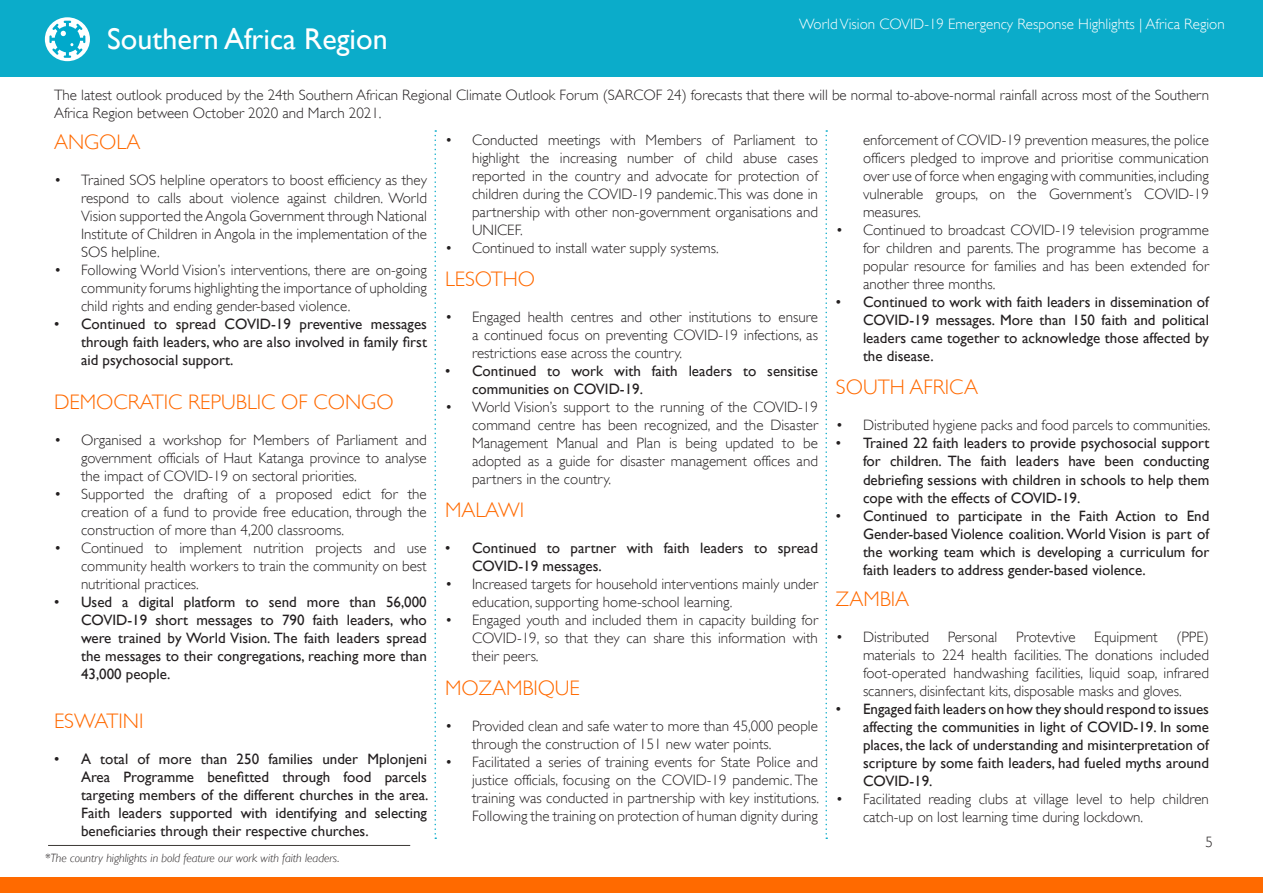
<style>
.page{position:relative;width:1263px;height:893px;background:#fff}
.page>*{position:absolute;margin:0;border:0;box-sizing:border-box;transform-origin:0 0}
.t1{font:30px "Gill Sans";color:#fff}
.t2{font:300 21px "Gill Sans";color:#ff6a00}
.t3{font:300 15px/18px "Gill Sans";color:#231f20;text-align:justify}
.t4{font:15px/18px "Gill Sans";color:#231f20;text-align:justify}
.t5{font:300 15px "Gill Sans";color:#fff}
.t6{font:italic 300 12px "Gill Sans";color:#231f20}
</style>
<div class="page">
<div style="left:0;top:877px;width:1263px;height:16px;background:#ff6a00"></div>
<hr style="left:48px;top:845px;width:362px;height:1px;background:#3c3835">
<div style="left:0;top:0;width:1263px;height:77px;background:#0bacca"></div>
<svg style="left:45px;top:17px;width:45px;height:44px"></svg>
<svg style="left:49px;top:21px;width:36px;height:37px"></svg>
<svg style="left:434px;top:130px;width:2px;height:709px"></svg>
<svg style="left:825px;top:130px;width:2px;height:709px"></svg>
<p class="t1" style="left:107px;top:21px;width:282px">Southern Africa Region</p>
<p class="t5" style="left:799px;top:15px;width:427px">World Vision COVID-19 Emergency Response Highlights | Africa Region</p>
<p class="t3" style="left:54px;top:85px;width:1156px">The latest outlook produced by the 24th Southern African Regional Climate Outlook Forum (SARCOF 24) forecasts that there will be normal to-above-normal rainfall across most of the Southern<br>Africa Region between October 2020 and March 2021.</p>
<p class="t2" style="left:54px;top:130px;width:88px">ANGOLA</p>
<p class="t3" style="left:81px;top:171px;width:347px;text-indent:-27px">• Trained SOS helpline operators to boost efficiency as they respond to calls about violence against children. World Vision supported the Angola Government through National Institute of Children in Angola in the implementation of the SOS helpline.</p>
<p class="t3" style="left:81px;top:261px;width:347px;text-indent:-27px">• Following World Vision’s interventions, there are on-going community forums highlighting the importance of upholding child rights and ending gender-based violence.</p>
<p class="t4" style="left:81px;top:315px;width:347px;text-indent:-27px">• Continued to spread COVID-19 preventive messages through faith leaders, who are also involved in family first aid psychosocial support.</p>
<p class="t2" style="left:54px;top:390px;width:341px">DEMOCRATIC REPUBLIC OF CONGO</p>
<p class="t3" style="left:81px;top:431px;width:347px;text-indent:-27px">• Organised a workshop for Members of Parliament and government officials of Haut Katanga province to analyse the impact of COVID-19 on sectoral priorities.</p>
<p class="t3" style="left:81px;top:485px;width:347px;text-indent:-27px">• Supported the drafting of a proposed edict for the creation of a fund to provide free education, through the construction of more than 4,200 classrooms.</p>
<p class="t3" style="left:81px;top:539px;width:347px;text-indent:-27px">• Continued to implement nutrition projects and use community health workers to train the community on best nutritional practices.</p>
<p class="t4" style="left:81px;top:593px;width:347px;text-indent:-27px">• Used a digital platform to send more than 56,000<br>COVID-19 short messages to 790 faith leaders, who were trained by World Vision. The faith leaders spread the messages to their congregations, reaching more than 43,000 people.</p>
<p class="t2" style="left:54px;top:709px;width:91px">ESWATINI</p>
<p class="t4" style="left:81px;top:750px;width:349px;text-indent:-27px">• A total of more than 250 families under Mplonjeni Area Programme benefitted through food parcels targeting members of the different churches in the area.<br>Faith leaders supported with identifying and selecting beneficiaries through their respective churches.</p>
<p class="t6" style="left:45px;top:851px;width:296px">*The country highlights in bold feature our work with faith leaders.</p>
<p class="t3" style="left:472px;top:131px;width:347px;text-indent:-27px">• Conducted meetings with Members of Parliament to highlight the increasing number of child abuse cases reported in the country and advocate for protection of children during the COVID-19 pandemic. This was done in partnership with other non-government organisations and UNICEF.</p>
<p class="t3" style="left:445px;top:239px;width:275px">• Continued to install water supply systems.</p>
<p class="t2" style="left:445px;top:267px;width:92px">LESOTHO</p>
<p class="t3" style="left:472px;top:308px;width:347px;text-indent:-27px">• Engaged health centres and other institutions to ensure a continued focus on preventing COVID-19 infections, as restrictions ease across the country.</p>
<p class="t4" style="left:472px;top:362px;width:347px;text-indent:-27px">• Continued to work with faith leaders to sensitise communities on COVID-19.</p>
<p class="t3" style="left:472px;top:398px;width:347px;text-indent:-27px">• World Vision’s support to the running of the COVID-19 command centre has been recognized, and the Disaster Management Manual and Plan is being updated to be adopted as a guide for disaster management offices and partners in the country.</p>
<p class="t2" style="left:445px;top:498px;width:81px">MALAWI</p>
<p class="t4" style="left:472px;top:539px;width:347px;text-indent:-27px">• Continued to partner with faith leaders to spread<br>COVID-19 messages.</p>
<p class="t3" style="left:472px;top:575px;width:347px;text-indent:-27px">• Increased targets for household interventions mainly under education, supporting home-school learning.</p>
<p class="t3" style="left:472px;top:611px;width:347px;text-indent:-27px">• Engaged youth and included them in capacity building for COVID-19, so that they can share this information with their peers.</p>
<p class="t2" style="left:445px;top:676px;width:136px">MOZAMBIQUE</p>
<p class="t3" style="left:472px;top:717px;width:347px;text-indent:-27px">• Provided clean and safe water to more than 45,000 people through the construction of 151 new water points.</p>
<p class="t3" style="left:472px;top:753px;width:349px;text-indent:-27px">• Facilitated a series of training events for State Police and justice officials, focusing on the COVID-19 pandemic. The training was conducted in partnership with key institutions.<br>Following the training on protection of human dignity during</p>
<p class="t3" style="left:863px;top:131px;width:347px">enforcement of COVID-19 prevention measures, the police officers pledged to improve and prioritise communication over use of force when engaging with communities, including vulnerable groups, on the Government’s COVID-19 measures.</p>
<p class="t3" style="left:863px;top:221px;width:347px;text-indent:-27px">• Continued to broadcast COVID-19 television programme for children and parents. The programme has become a popular resource for families and has been extended for another three months.</p>
<p class="t4" style="left:863px;top:293px;width:347px;text-indent:-27px">• Continued to work with faith leaders in dissemination of COVID-19 messages. More than 150 faith and political leaders came together to acknowledge those affected by the disease.</p>
<p class="t2" style="left:836px;top:375px;width:144px">SOUTH AFRICA</p>
<p class="t3" style="left:836px;top:416px;width:376px">• Distributed hygiene packs and food parcels to communities.</p>
<p class="t4" style="left:863px;top:435px;width:348px;text-indent:-27px">• Trained 22 faith leaders to provide psychosocial support for children. The faith leaders have been conducting debriefing sessions with children in schools to help them cope with the effects of COVID-19.</p>
<p class="t4" style="left:863px;top:507px;width:348px;text-indent:-27px">• Continued to participate in the Faith Action to End Gender-based Violence coalition. World Vision is part of the working team which is developing a curriculum for faith leaders to address gender-based violence.</p>
<p class="t2" style="left:836px;top:587px;width:75px">ZAMBIA</p>
<p class="t3" style="left:863px;top:628px;width:347px;text-indent:-27px">• Distributed Personal Protevtive Equipment (PPE) materials to 224 health facilities. The donations included foot-operated handwashing facilities, liquid soap, infrared scanners, disinfectant kits, disposable masks and gloves.</p>
<p class="t4" style="left:863px;top:700px;width:347px;text-indent:-27px">• Engaged faith leaders on how they should respond to issues affecting the communities in light of COVID-19. In some places, the lack of understanding and misinterpretation of scripture by some faith leaders, had fueled myths around COVID-19.</p>
<p class="t3" style="left:863px;top:790px;width:347px;text-indent:-27px">• Facilitated reading clubs at village level to help children catch-up on lost learning time during lockdown.</p>
<p class="t3" style="left:1205px;top:832px;width:9px">5</p>
</div>
